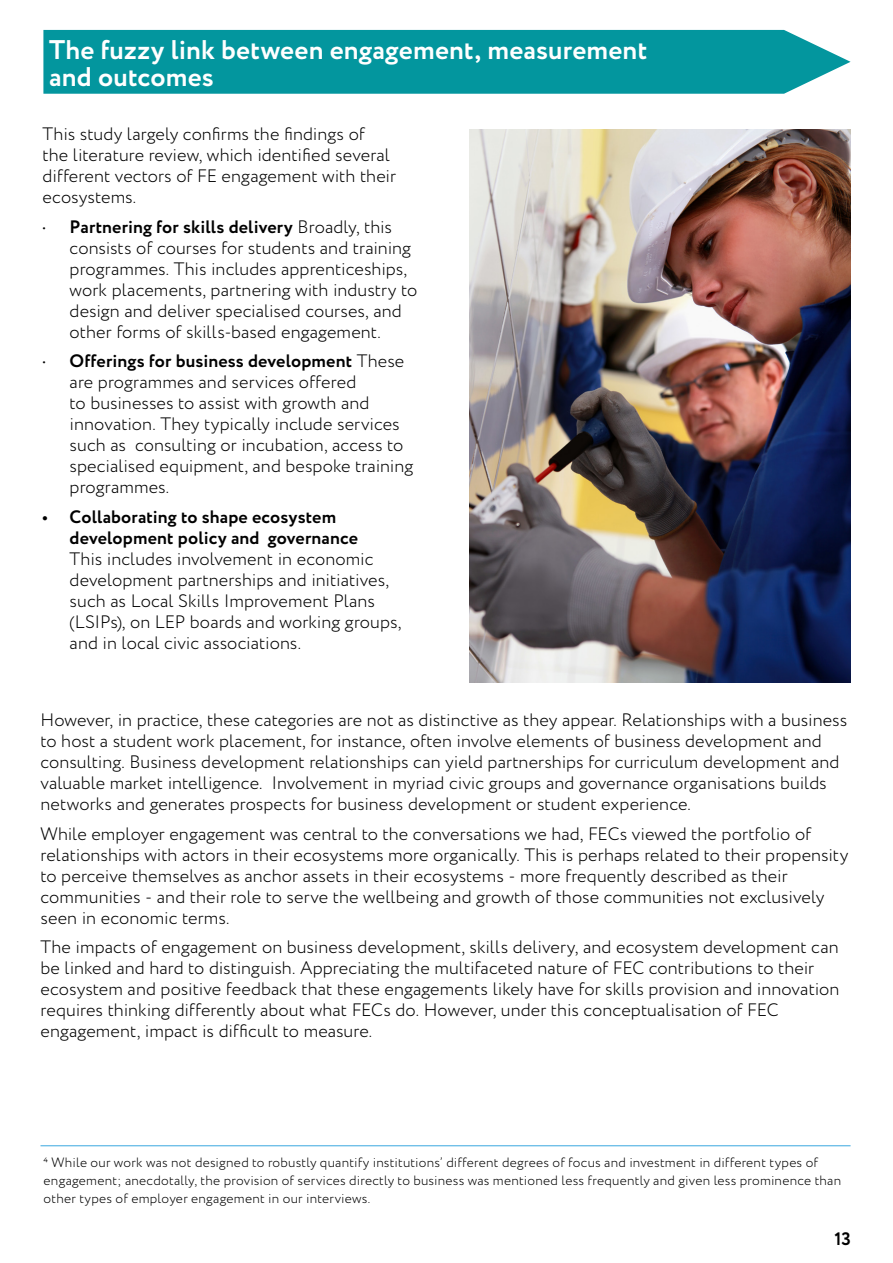
<style>
.page{position:relative;width:893px;height:1263px;background:#fff}
.page>*{position:absolute;margin:0;border:0;box-sizing:border-box;transform-origin:0 0}
.t1{font:700 27px/27px "Circe";letter-spacing:.01em;color:#fff}
.t2{font:300 18px/21px "Circe";color:#000}
.t3{font:700 18px/21px "Circe";letter-spacing:.01em;color:#000}
.t4{font:300 13.5px/18px "Circe";letter-spacing:.02em;color:#000}
.s1{font-weight:700}
</style>
<div class="page">
<div style="left:43px;top:30px;width:807px;height:64px;background:#03969e"></div>
<hr style="left:40px;top:1145px;width:810px;height:1px;background:#3aa7df">
<img style="left:469px;top:129px;width:381px;height:554px">
<h1 class="t1" style="left:49px;top:37px;width:600px">The fuzzy link between engagement, measurement and outcomes</h1>
<p class="t2" style="left:43px;top:124px;width:355px">This study largely confirms the findings of<br>the literature review, which identified several different vectors of FE engagement with their ecosystems.</p>
<p class="t2" style="left:70px;top:216px;width:349px;text-indent:-27px">• <span class="s1">Partnering for skills delivery</span> Broadly, this consists of courses for students and training programmes. This includes apprenticeships, work placements, partnering with industry to design and deliver specialised courses, and other forms of skills-based engagement.</p>
<p class="t2" style="left:70px;top:351px;width:345px;text-indent:-27px">• <span class="s1">Offerings for business development</span> These are programmes and services offered<br>to businesses to assist with growth and innovation. They typically include services such as consulting or incubation, access to specialised equipment, and bespoke training programmes.</p>
<p class="t3" style="left:70px;top:507px;width:290px;text-indent:-27px">• Collaborating to shape ecosystem development policy and governance</p>
<p class="t2" style="left:70px;top:548px;width:333px">This includes involvement in economic development partnerships and initiatives, such as Local Skills Improvement Plans (LSIPs), on LEP boards and working groups, and in local civic associations.</p>
<p class="t2" style="left:40px;top:710px;width:808px">However, in practice, these categories are not as distinctive as they appear. Relationships with a business to host a student work placement, for instance, often involve elements of business development and consulting. Business development relationships can yield partnerships for curriculum development and valuable market intelligence. Involvement in myriad civic groups and governance organisations builds networks and generates prospects for business development or student experience.</p>
<p class="t2" style="left:40px;top:823px;width:809px">While employer engagement was central to the conversations we had, FECs viewed the portfolio of relationships with actors in their ecosystems more organically. This is perhaps related to their propensity to perceive themselves as anchor assets in their ecosystems - more frequently described as their communities - and their role to serve the wellbeing and growth of those communities not exclusively seen in economic terms.</p>
<p class="t2" style="left:40px;top:937px;width:800px">The impacts of engagement on business development, skills delivery, and ecosystem development can be linked and hard to distinguish. Appreciating the multifaceted nature of FEC contributions to their ecosystem and positive feedback that these engagements likely have for skills provision and innovation requires thinking differently about what FECs do. However, under this conceptualisation of FEC engagement, impact is difficult to measure.</p>
<p class="t4" style="left:44px;top:1154px;width:799px">⁴ While our work was not designed to robustly quantify institutions’ different degrees of focus and investment in different types of engagement; anecdotally, the provision of services directly to business was mentioned less frequently and given less prominence than other types of employer engagement in our interviews.</p>
<p class="t3" style="left:834px;top:1229px;width:18px">13</p>
</div>
